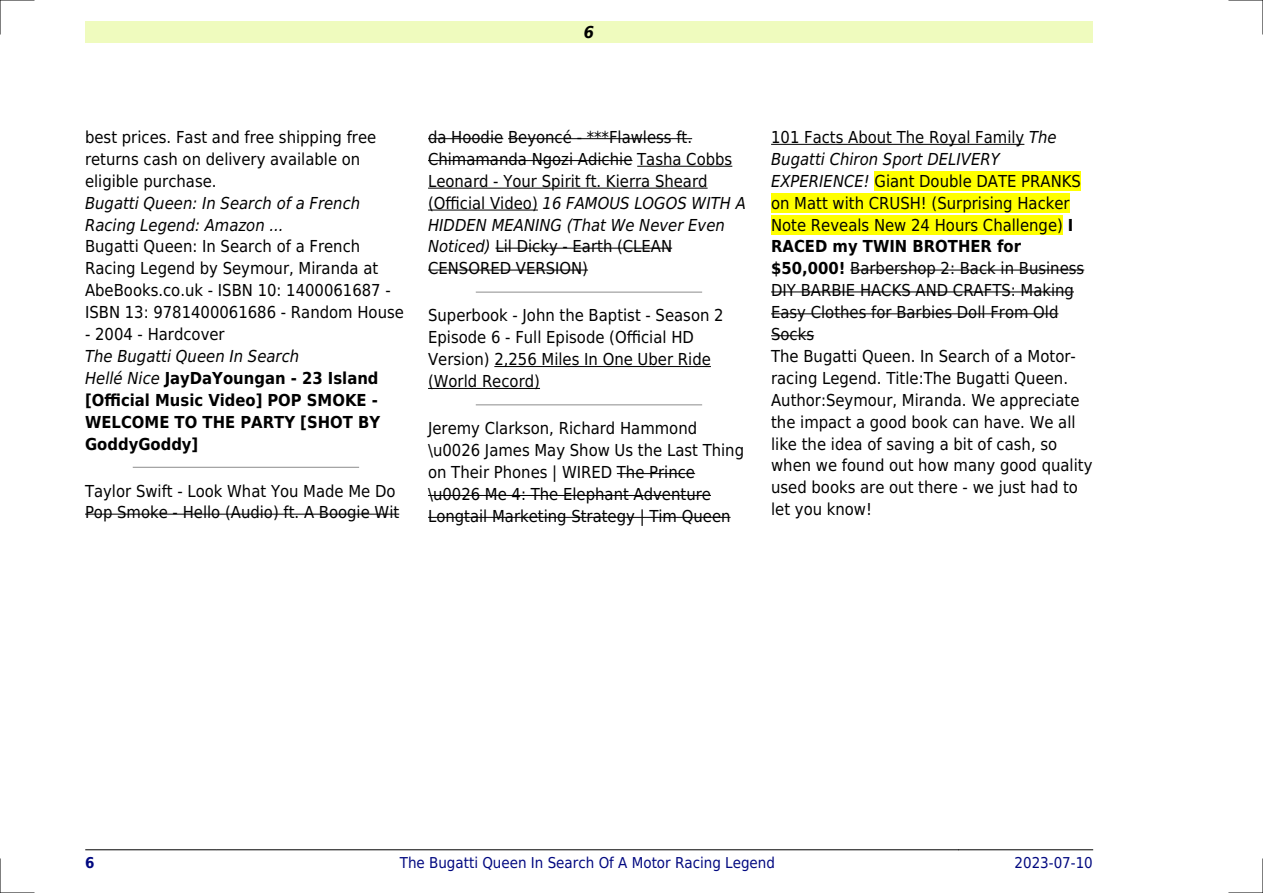
<style>
.page{position:relative;width:1263px;height:893px;background:#fff}
.page>*{position:absolute;margin:0;border:0;box-sizing:border-box;transform-origin:0 0}
.t1{font:16.5px/21.9px "DejaVu Sans Condensed";color:#000}
.t2{font:700 16.5px/21.9px "DejaVu Sans Condensed";color:#000}
.t3{font:italic 16.5px/21.9px "DejaVu Sans Condensed";color:#000}
.t4{font:italic 700 16.5px "DejaVu Sans Condensed";color:#000}
.t5{font:15px "DejaVu Sans Condensed";color:#000880}
.t6{font:700 15px "DejaVu Sans Condensed";color:#000880}
.s1{font-weight:400;font-style:italic}
.s2{font-style:italic}
.s3{font-weight:700}
</style>
<div class="page">
<div style="left:85px;top:21px;width:1008px;height:22px;background:#effbbe"></div>
<hr style="left:85px;top:849px;width:131px;height:1px;background:#000">
<hr style="left:217px;top:849px;width:741px;height:1px;background:#000">
<hr style="left:959px;top:849px;width:134px;height:1px;background:#000">
<hr style="left:133px;top:467px;width:226px;height:1px;background:#999">
<hr style="left:85px;top:514px;width:314px;height:1px;background:#000">
<hr style="left:428px;top:138px;width:75px;height:1px;background:#000">
<hr style="left:508px;top:138px;width:184px;height:1px;background:#000">
<hr style="left:428px;top:160px;width:204px;height:1px;background:#000">
<hr style="left:637px;top:166px;width:95px;height:1px;background:#000">
<hr style="left:428px;top:188px;width:280px;height:1px;background:#000">
<hr style="left:428px;top:210px;width:110px;height:1px;background:#000">
<hr style="left:495px;top:248px;width:177px;height:1px;background:#000">
<hr style="left:428px;top:270px;width:160px;height:1px;background:#000">
<hr style="left:476px;top:292px;width:226px;height:1px;background:#999">
<hr style="left:494px;top:366px;width:217px;height:1px;background:#000">
<hr style="left:428px;top:388px;width:112px;height:1px;background:#000">
<hr style="left:476px;top:404px;width:226px;height:1px;background:#999">
<hr style="left:617px;top:473px;width:78px;height:1px;background:#000">
<hr style="left:428px;top:495px;width:283px;height:1px;background:#000">
<hr style="left:428px;top:517px;width:302px;height:1px;background:#000">
<hr style="left:771px;top:144px;width:253px;height:1px;background:#000">
<div style="left:874px;top:171px;width:207px;height:20px;background:#ff0"></div>
<div style="left:771px;top:193px;width:299px;height:20px;background:#ff0"></div>
<div style="left:771px;top:215px;width:292px;height:19px;background:#ff0"></div>
<hr style="left:850px;top:270px;width:234px;height:1px;background:#000">
<hr style="left:771px;top:292px;width:303px;height:1px;background:#000">
<hr style="left:771px;top:313px;width:287px;height:1px;background:#000">
<hr style="left:771px;top:335px;width:43px;height:1px;background:#000">
<hr style="left:0;top:0;width:34px;height:1px;background:#000">
<hr style="left:1229px;top:0;width:34px;height:1px;background:#000">
<hr style="left:0;top:892px;width:34px;height:1px;background:#000">
<hr style="left:1229px;top:892px;width:34px;height:1px;background:#000">
<hr style="left:0;top:0;width:1px;height:34px;background:#000">
<hr style="left:0;top:859px;width:1px;height:34px;background:#000">
<hr style="left:1262px;top:0;width:1px;height:34px;background:#000">
<hr style="left:1262px;top:859px;width:1px;height:34px;background:#000">
<p class="t4" style="left:584px;top:23px;width:12px">6</p>
<p class="t1" style="left:85px;top:126px;width:293px">best prices. Fast and free shipping free returns cash on delivery available on eligible purchase.</p>
<p class="t3" style="left:85px;top:192px;width:277px">Bugatti Queen: In Search of a French<br>Racing Legend: Amazon ...</p>
<p class="t1" style="left:85px;top:236px;width:320px">Bugatti Queen: In Search of a French Racing Legend by Seymour, Miranda at AbeBooks.co.uk - ISBN 10: 1400061687 - ISBN 13: 9781400061686 - Random House</p>
<p class="t1" style="left:85px;top:323px;width:141px">- 2004 - Hardcover</p>
<p class="t2" style="left:85px;top:345px;width:297px"><span class="s1">The Bugatti Queen In Search<br>Hellé Nice</span> JayDaYoungan - 23 Island [Official Music Video] POP SMOKE -<br>WELCOME TO THE PARTY [SHOT BY<br>GoddyGoddy]</p>
<p class="t1" style="left:85px;top:480px;width:316px">Taylor Swift - Look What You Made Me Do<br>Pop Smoke - Hello (Audio) ft. A Boogie Wit</p>
<p class="t1" style="left:428px;top:126px;width:319px">da Hoodie Beyoncé - ***Flawless ft.<br>Chimamanda Ngozi Adichie Tasha Cobbs Leonard - Your Spirit ft. Kierra Sheard (Official Video) <span class="s2">16 FAMOUS LOGOS WITH A HIDDEN MEANING (That We Never Even Noticed)</span> Lil Dicky - Earth (CLEAN CENSORED VERSION)</p>
<p class="t1" style="left:428px;top:305px;width:297px">Superbook - John the Baptist - Season 2<br>Episode 6 - Full Episode (Official HD<br>Version) 2,256 Miles In One Uber Ride (World Record)</p>
<p class="t1" style="left:428px;top:417px;width:318px">Jeremy Clarkson, Richard Hammond \u0026 James May Show Us the Last Thing on Their Phones | WIRED The Prince \u0026 Me 4: The Elephant Adventure Longtail Marketing Strategy | Tim Queen</p>
<p class="t1" style="left:771px;top:126px;width:323px">101 Facts About The Royal Family <span class="s2">The Bugatti Chiron Sport DELIVERY EXPERIENCE!</span> Giant Double DATE PRANKS on Matt with CRUSH! (Surprising Hacker Note Reveals New 24 Hours Challenge) <span class="s3">I RACED my TWIN BROTHER for $50,000!</span> Barbershop 2: Back in Business DIY BARBIE HACKS AND CRAFTS: Making Easy Clothes for Barbies Doll From Old Socks<br>The Bugatti Queen. In Search of a Motor&shy;racing Legend. Title:The Bugatti Queen.<br>Author:Seymour, Miranda. We appreciate the impact a good book can have. We all like the idea of saving a bit of cash, so when we found out how many good quality used books are out there - we just had to let you know!</p>
<p class="t6" style="left:85px;top:854px;width:11px">6</p>
<p class="t5" style="left:400px;top:854px;width:377px">The Bugatti Queen In Search Of A Motor Racing Legend</p>
<p class="t5" style="left:1014px;top:854px;width:80px">2023-07-10</p>
</div>
